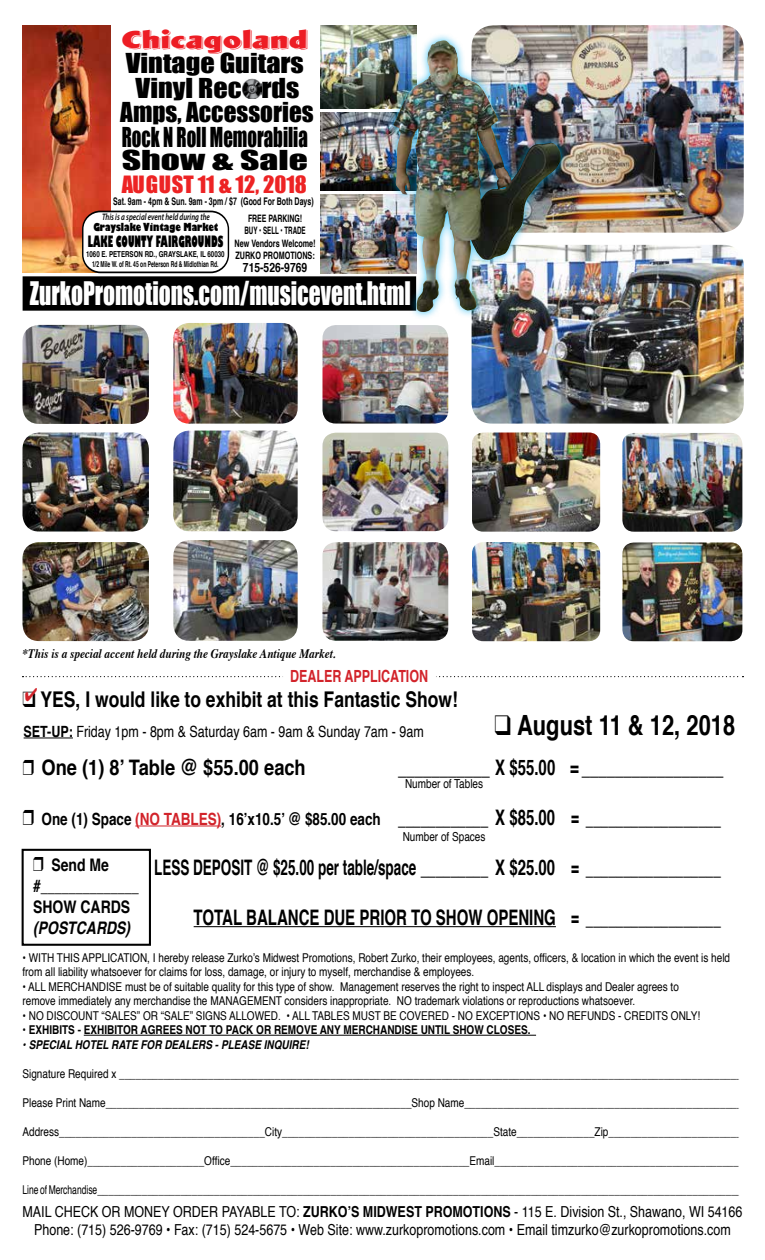
<style>
.page{position:relative;width:765px;height:1260px;background:#fff}
.page>*{position:absolute;margin:0;border:0;box-sizing:border-box;transform-origin:0 0}
.t1{font:29.75px "Impact";color:#fff;scale:.79 1}
.t2{font:700 27.88px "Helvetica";color:#000;scale:.79 1}
.t3{font:25.25px/24.6px "Impact";color:#000;text-align:center;scale:1.12 1}
.t4{font:25.25px "Impact";color:#000;scale:1.49 1}
.t5{font:22.88px "Wigwag Deluxe";color:#ed1d24;scale:1.2 1}
.t6{font:21.88px "Impact";color:#ed2324}
.t7{font:700 21.62px "Helvetica";color:#000;scale:.81 1}
.t8{font:700 21.38px "Helvetica";color:#000;scale:.63 1}
.t9{font:700 21.38px "Helvetica";color:#000;scale:.7 1}
.t10{font:700 21.38px "Helvetica";color:#000;scale:.85 1}
.t11{font:700 17.38px "Helvetica";color:#000;scale:.81 1}
.t12{font:17.38px "Times";color:#000;scale:.81 1}
.t13{font:italic 700 17.38px "Helvetica";color:#000;scale:.81 1}
.t14{font:700 16.75px "Helvetica";color:#d2232a;scale:.75 1}
.t15{font:15.5px "Helvetica";color:#000;scale:.81 1}
.t16{font:800 15.25px "Gill Sans";color:#000;scale:.49 1}
.t17{font:15.12px/18.2px "Helvetica";color:#000;text-align:center;scale:.82 1}
.t18{font:italic 700 13px "Times";color:#000;scale:.86 1}
.t19{font:700 12.75px "Helvetica";color:#000;scale:.81 1}
.t20{font:12.38px "Helvetica";color:#000;scale:.81 1}
.t21{font:12.12px/14.5px "Helvetica";color:#000;scale:.82 1}
.t22{font:12.12px "Helvetica";color:#000;scale:.7 1}
.t23{font:700 12.12px "Helvetica";color:#000;scale:.82 1}
.t24{font:italic 700 12.12px "Helvetica";color:#000;scale:.82 1}
.t25{font:800 10.88px "Gill Sans";color:#000;scale:.72 1}
.t26{font:700 10.5px "Helvetica";color:#000;scale:.67 1}
.t27{font:700 10.25px/12.2px "Helvetica";color:#000;text-align:center;scale:.68 1}
.t28{font:italic 600 9.38px "Myriad Pro";color:#000;scale:.75 1}
.t29{font:700 8.12px/9.8px "Helvetica";color:#000;text-align:center;scale:.76 1}
.s1{font-weight:700}
.s2{font-size:16.88px}
.s3{font-size:16.88px;color:#d2232a}
.s4{font-family:"Helvetica";font-weight:700}
</style>
<div class="page">
<svg style="left:22px;top:676px;width:721px;height:1px"></svg>
<div style="left:283px;top:662px;width:153px;height:34px;background:#fff"></div>
<hr style="left:24px;top:738px;width:49px;height:1px;background:#000">
<hr style="left:84px;top:1035px;width:452px;height:1px;background:#000">
<hr style="left:135px;top:826px;width:86px;height:1px;background:#d2232a">
<hr style="left:194px;top:926px;width:362px;height:1px;background:#000">
<div style="left:22px;top:849px;width:129px;height:97px;border:2px solid #000"></div>
<img style="left:173px;top:431px;width:125px;height:100px">
<img style="left:173px;top:323px;width:125px;height:101px">
<img style="left:173px;top:540px;width:125px;height:101px">
<img style="left:22px;top:433px;width:127px;height:99px">
<img style="left:23px;top:325px;width:126px;height:99px">
<img style="left:22px;top:542px;width:127px;height:99px">
<img style="left:322px;top:433px;width:126px;height:98px">
<img style="left:322px;top:325px;width:126px;height:99px">
<img style="left:322px;top:542px;width:126px;height:99px">
<img style="left:472px;top:433px;width:128px;height:99px">
<img style="left:472px;top:542px;width:128px;height:99px">
<img style="left:477px;top:25px;width:267px;height:208px">
<img style="left:472px;top:245px;width:272px;height:179px">
<img style="left:622px;top:433px;width:120px;height:99px">
<img style="left:622px;top:542px;width:120px;height:99px">
<img style="left:23px;top:25px;width:88px;height:247px">
<img style="left:321px;top:113px;width:65px;height:77px">
<img style="left:321px;top:195px;width:65px;height:78px">
<img style="left:321px;top:25px;width:95px;height:83px">
<div style="left:23px;top:276px;width:393px;height:35px;background:#000"></div>
<img style="left:242px;top:79px;width:20px;height:20px">
<div style="left:83px;top:211px;width:145px;height:62px;background:#fff;border-radius:18px"></div>
<div style="left:82px;top:211px;width:147px;height:62px;border:2px solid #000;border-radius:18px"></div>
<div style="left:386px;top:32px;width:183px;height:288px;background:#00aeef;opacity:.75"></div>
<img style="left:393px;top:41px;width:48px;height:153px">
<h3 class="t5" style="left:122px;top:23px;width:157px">Chicagoland</h3>
<h3 class="t3" style="left:120px;top:50px;width:174px">Vintage Guitars<br>Vinyl Rec rds<br>Amps, Accessories<br>Rock N Roll Memorabilia</h3>
<h3 class="t4" style="left:122px;top:141px;width:126px">Show &amp; Sale</h3>
<h3 class="t6" style="left:122px;top:167px;width:187px">AUGUST 11 &amp; 12, 2018</h3>
<p class="t26" style="left:113px;top:193px;width:301px">Sat. 9am - 4pm &amp; Sun. 9am - 3pm / $7 (Good For Both Days)</p>
<p class="t25" style="left:93px;top:219px;width:175px">Grayslake Vintage Market</p>
<p class="t29" style="left:86px;top:250px;width:184px">1060 E. PETERSON RD., GRAYSLAKE, IL 60030<br>1/2 Mile W. of Rt. 45 on Peterson Rd &amp; Midlothian Rd.</p>
<p class="t28" style="left:102px;top:211px;width:145px">This is a special event held during the</p>
<p class="t27" style="left:235px;top:212px;width:121px">FREE PARKING!<br>BUY • SELL • TRADE<br>New Vendors Welcome!<br>ZURKO PROMOTIONS:</p>
<p class="t19" style="left:243px;top:257px;width:81px">715-526-9769</p>
<h1 class="t1" style="left:30px;top:271px;width:484px">ZurkoPromotions.com/musicevent.html</h1>
<p class="t16" style="left:88px;top:229px;width:278px">LAKE COUNTY FAIRGROUNDS</p>
<p class="t18" style="left:22px;top:641px;width:366px">*This is a special accent held during the Grayslake Antique Market.</p>
<h3 class="t14" style="left:290px;top:663px;width:186px">DEALER APPLICATION</h3>
<h3 class="t7" style="left:22px;top:682px;width:539px">❑ <sup>✔</sup> YES, I would like to exhibit at this Fantastic Show!</h3>
<p class="t15" style="left:24px;top:719px;width:495px"><span class="s1">SET-UP:</span> Friday 1pm - 8pm &amp; Saturday 6am - 9am &amp; Sunday 7am - 9am</p>
<h2 class="t2" style="left:494px;top:702px;width:306px">❑ August 11 &amp; 12, 2018</h2>
<h3 class="t10" style="left:42px;top:750px;width:312px">One (1) 8’ Table @ $55.00 each</h3>
<h3 class="t9" style="left:398px;top:750px;width:466px">___________ X $55.00 = _________________</h3>
<h3 class="t8" style="left:42px;top:800px;width:1080px"><span class="s2">One (1) Space</span> <span class="s3">(NO TABLES)</span><span class="s2">, 16’x10.5’ @ $85.00 each</span> ____________ X $85.00 = __________________</h3>
<h3 class="t8" style="left:154px;top:850px;width:901px">LESS DEPOSIT @ $25.00 per table/space _________ X $25.00 = __________________</h3>
<h3 class="t9" style="left:194px;top:900px;width:755px">TOTAL BALANCE DUE PRIOR TO SHOW OPENING = __________________</h3>
<p class="t20" style="left:405px;top:774px;width:98px">Number of Tables</p>
<p class="t20" style="left:403px;top:827px;width:104px">Number of Spaces</p>
<h3 class="t11" style="left:52px;top:851px;width:72px">Send Me</h3>
<h3 class="t12" style="left:33px;top:870px;width:132px"><span class="s4">#</span>______________</h3>
<h3 class="t11" style="left:33px;top:893px;width:121px">SHOW CARDS</h3>
<h3 class="t13" style="left:33px;top:913px;width:121px">(POSTCARDS)</h3>
<p class="t21" style="left:22px;top:950px;width:865px">• WITH THIS APPLICATION, I hereby release Zurko’s Midwest Promotions, Robert Zurko, their employees, agents, officers, &amp; location in which the event is held from all liability whatsoever for claims for loss, damage, or injury to myself, merchandise &amp; employees.</p>
<p class="t21" style="left:22px;top:980px;width:802px">• ALL MERCHANDISE must be of suitable quality for this type of show. Management reserves the right to inspect ALL displays and Dealer agrees to remove immediately any merchandise the MANAGEMENT considers inappropriate. NO trademark violations or reproductions whatsoever.</p>
<p class="t21" style="left:22px;top:1009px;width:828px">• NO DISCOUNT “SALES” OR “SALE” SIGNS ALLOWED. • ALL TABLES MUST BE COVERED - NO EXCEPTIONS • NO REFUNDS - CREDITS ONLY!</p>
<p class="t23" style="left:22px;top:1020px;width:621px">• EXHIBITS - EXHIBITOR AGREES NOT TO PACK OR REMOVE ANY MERCHANDISE UNTIL SHOW CLOSES.</p>
<p class="t24" style="left:22px;top:1035px;width:351px">• SPECIAL HOTEL RATE FOR DEALERS - PLEASE INQUIRE!</p>
<p class="t21" style="left:22px;top:1067px;width:879px">Signature Required x ________________________________________________________________________________________________________________</p>
<p class="t21" style="left:22px;top:1096px;width:879px">Please Print Name_______________________________________________________Shop Name__________________________________________________</p>
<p class="t21" style="left:22px;top:1125px;width:879px">Address_____________________________________City______________________________________State______________Zip________________________</p>
<p class="t21" style="left:22px;top:1154px;width:875px">Phone (Home)_____________________Office___________________________________________Email____________________________________________</p>
<p class="t22" style="left:22px;top:1181px;width:1030px">Line of Merchandise____________________________________________________________________________________________________________________</p>
<p class="t17" style="left:22px;top:1203px;width:880px">MAIL CHECK OR MONEY ORDER PAYABLE TO: <span class="s1">ZURKO’S MIDWEST PROMOTIONS</span> - 115 E. Division St., Shawano, WI 54166<br>Phone: (715) 526-9769 • Fax: (715) 524-5675 • Web Site: www.zurkopromotions.com • Email timzurko@zurkopromotions.com</p>
</div>
